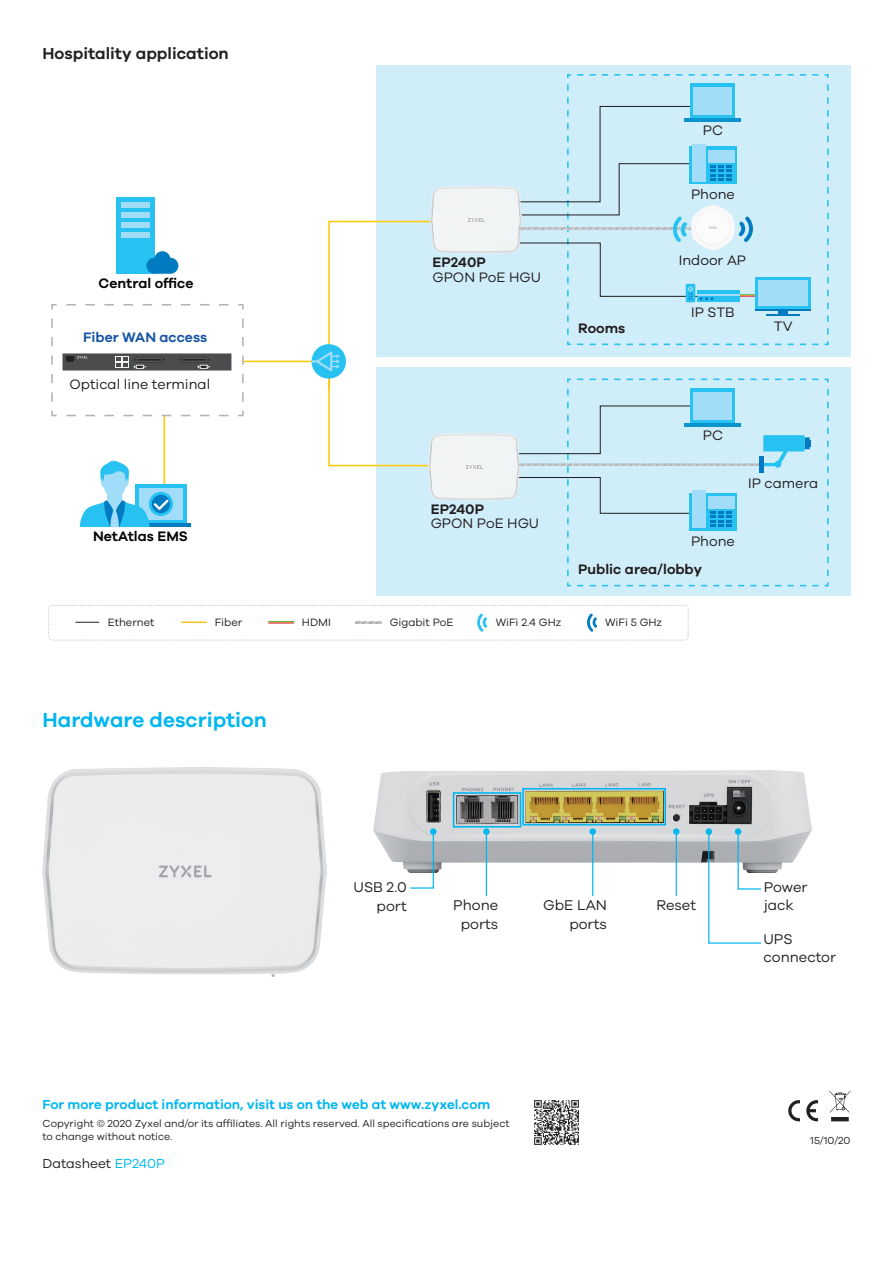
<style>
.page{position:relative;width:893px;height:1263px;background:#fff}
.page>*{position:absolute;margin:0;border:0;box-sizing:border-box;transform-origin:0 0}
.t1{font:600 21px "Galano Grotesque";color:#00b6ef}
.brand_2_0_intro_bene{font:600 16.5px "Galano Grotesque";color:#231f20}
.t2{font:14.55px/18.3px "Galano Grotesque";color:#231f20;text-align:right}
.t3{font:14.1px/14.5px "Galano Grotesque";color:#211d1e}
.t4{font:600 14.1px "Galano Grotesque";color:#050504}
.t5{font:600 14.1px "Galano Grotesque";color:#211d1e}
.t6{font:600 14.1px "Galano Grotesque";color:#1855a5}
.t7{font:600 13.5px "Galano Grotesque";color:#00b6ef}
.t8{font:13.5px "Galano Grotesque";color:#231f20}
.t9{font:10.95px "Galano Grotesque";color:#211d1e}
.t10{font:10.95px "Galano Grotesque";color:#231f20}
.brand_2_0_copyright{font:10.5px/13.5px "Galano Grotesque";color:#231f20}
.s1{font-weight:600}
.s2{color:#00b6ef}
</style>
<div class="page">
<img style="left:534px;top:1100px;width:45px;height:45px">
<svg style="left:788px;top:1100px;width:12px;height:21px"></svg>
<svg style="left:806px;top:1100px;width:12px;height:21px"></svg>
<svg style="left:829px;top:1090px;width:22px;height:31px"></svg>
<img style="left:373px;top:770px;width:438px;height:102px">
<div style="left:430px;top:828px;width:6px;height:7px;background:#00b6ef;border-radius:50%"></div>
<svg style="left:409px;top:831px;width:25px;height:58px"></svg>
<div style="left:483px;top:828px;width:7px;height:7px;background:#00b6ef;border-radius:50%"></div>
<hr style="left:486px;top:833px;width:1px;height:63px;background:#00b6ef">
<div style="left:590px;top:828px;width:6px;height:7px;background:#00b6ef;border-radius:50%"></div>
<hr style="left:592px;top:832px;width:1px;height:64px;background:#00b6ef">
<div style="left:673px;top:828px;width:6px;height:7px;background:#00b6ef;border-radius:50%"></div>
<hr style="left:676px;top:834px;width:1px;height:62px;background:#00b6ef">
<div style="left:706px;top:828px;width:6px;height:7px;background:#00b6ef;border-radius:50%"></div>
<svg style="left:708px;top:828px;width:54px;height:116px"></svg>
<img style="left:43px;top:768px;width:283px;height:209px">
<div style="left:453px;top:792px;width:68px;height:35px;border:2px solid #00b6ef"></div>
<div style="left:522px;top:788px;width:144px;height:37px;border:2px solid #00b6ef"></div>
<div style="left:376px;top:368px;width:475px;height:228px;background:#d0edfa"></div>
<div style="left:376px;top:66px;width:475px;height:291px;background:#d0edfa"></div>
<div style="left:48px;top:605px;width:640px;height:35px;border:1px dashed #c7c8ca;border-radius:4px"></div>
<hr style="left:181px;top:621px;width:26px;height:2px;background:#f7c523">
<svg style="left:477px;top:613px;width:10px;height:19px"></svg>
<svg style="left:587px;top:613px;width:10px;height:19px"></svg>
<svg style="left:75px;top:622px;width:24px;height:1px"></svg>
<hr style="left:213px;top:361px;width:113px;height:1px;background:#feca0a">
<hr style="left:163px;top:414px;width:2px;height:76px;background:#feca0a">
<div style="left:52px;top:305px;width:191px;height:110px;background:#fff"></div>
<svg style="left:51px;top:410px;width:178px;height:7px"></svg>
<svg style="left:51px;top:304px;width:6px;height:98px"></svg>
<svg style="left:66px;top:304px;width:178px;height:6px"></svg>
<svg style="left:238px;top:319px;width:6px;height:98px"></svg>
<div style="left:116px;top:197px;width:39px;height:77px;background:#27c2f2"></div>
<div style="left:122px;top:202px;width:28px;height:5px;background:#a1ddf8"></div>
<div style="left:122px;top:212px;width:28px;height:5px;background:#a1ddf8"></div>
<div style="left:122px;top:222px;width:28px;height:5px;background:#a1ddf8"></div>
<div style="left:122px;top:233px;width:28px;height:5px;background:#a1ddf8"></div>
<svg style="left:146px;top:251px;width:32px;height:23px"></svg>
<div style="left:136px;top:484px;width:51px;height:40px;background:#27c2f2"></div>
<div style="left:139px;top:488px;width:44px;height:31px;background:#a1ddf8"></div>
<hr style="left:131px;top:523px;width:60px;height:4px;background:#007bc2">
<svg style="left:80px;top:460px;width:93px;height:67px"></svg>
<div style="left:63px;top:353px;width:168px;height:17px;background:#4b4c4d"></div>
<svg style="left:134px;top:357px;width:31px;height:12px"></svg>
<svg style="left:179px;top:357px;width:31px;height:12px"></svg>
<svg style="left:116px;top:357px;width:12px;height:9px"></svg>
<svg style="left:66px;top:356px;width:22px;height:6px"></svg>
<svg style="left:268px;top:621px;width:26px;height:3px"></svg>
<svg style="left:356px;top:622px;width:26px;height:1px"></svg>
<svg style="left:312px;top:74px;width:517px;height:513px"></svg>
<p class="brand_2_0_intro_bene" style="left:43px;top:43px;width:188px">Hospitality application</p>
<p class="t4" style="left:99px;top:275px;width:96px">Central office</p>
<p class="t6" style="left:83px;top:329px;width:126px">Fiber WAN access</p>
<p class="t3" style="left:69px;top:377px;width:142px">Optical line terminal</p>
<p class="t4" style="left:93px;top:528px;width:97px">NetAtlas EMS</p>
<p class="t3" style="left:432px;top:255px;width:110px"><span class="s1">EP240P<br></span>GPON PoE HGU</p>
<p class="t3" style="left:431px;top:501px;width:110px"><span class="s1">EP240P<br></span>GPON PoE HGU</p>
<p class="t3" style="left:703px;top:123px;width:22px">PC</p>
<p class="t3" style="left:691px;top:187px;width:45px">Phone</p>
<p class="t3" style="left:679px;top:252px;width:69px">Indoor AP</p>
<p class="t3" style="left:691px;top:305px;width:45px">IP STB</p>
<p class="t5" style="left:578px;top:319px;width:49px">Rooms</p>
<p class="t3" style="left:774px;top:318px;width:20px">TV</p>
<p class="t3" style="left:703px;top:428px;width:22px">PC</p>
<p class="t3" style="left:748px;top:475px;width:72px">IP camera</p>
<p class="t3" style="left:691px;top:533px;width:45px">Phone</p>
<p class="t5" style="left:578px;top:560px;width:125px">Public area/lobby</p>
<p class="t9" style="left:108px;top:616px;width:48px">Ethernet</p>
<p class="t9" style="left:215px;top:616px;width:29px">Fiber</p>
<p class="t9" style="left:496px;top:616px;width:67px">WiFi 2.4 GHz</p>
<p class="t9" style="left:605px;top:616px;width:59px">WiFi 5 GHz</p>
<p class="t9" style="left:302px;top:616px;width:30px">HDMI</p>
<p class="t10" style="left:390px;top:616px;width:65px">Gigabit PoE</p>
<p class="t1" style="left:43px;top:707px;width:226px">Hardware description</p>
<p class="t2" style="left:353px;top:878px;width:55px">USB 2.0 port</p>
<p class="t2" style="left:453px;top:896px;width:47px;text-align:center">Phone ports</p>
<p class="t2" style="left:543px;top:896px;width:65px">GbE LAN ports</p>
<p class="t2" style="left:656px;top:895px;width:41px">Reset</p>
<p class="t7" style="left:43px;top:1096px;width:449px">For more product information, visit us on the web at www.zyxel.com</p>
<p class="brand_2_0_copyright" style="left:43px;top:1116px;width:469px">Copyright © 2020 Zyxel and/or its affiliates. All rights reserved. All specifications are subject to change without notice.</p>
<p class="t8" style="left:43px;top:1155px;width:124px">Datasheet <span class="s2">EP240P</span></p>
<p class="t2" style="left:764px;top:877px;width:45px;text-align:left">Power jack</p>
<p class="t2" style="left:763px;top:929px;width:74px;text-align:left">UPS connector</p>
<p class="brand_2_0_copyright" style="left:810px;top:1133px;width:42px">15/10/20</p>
</div>
